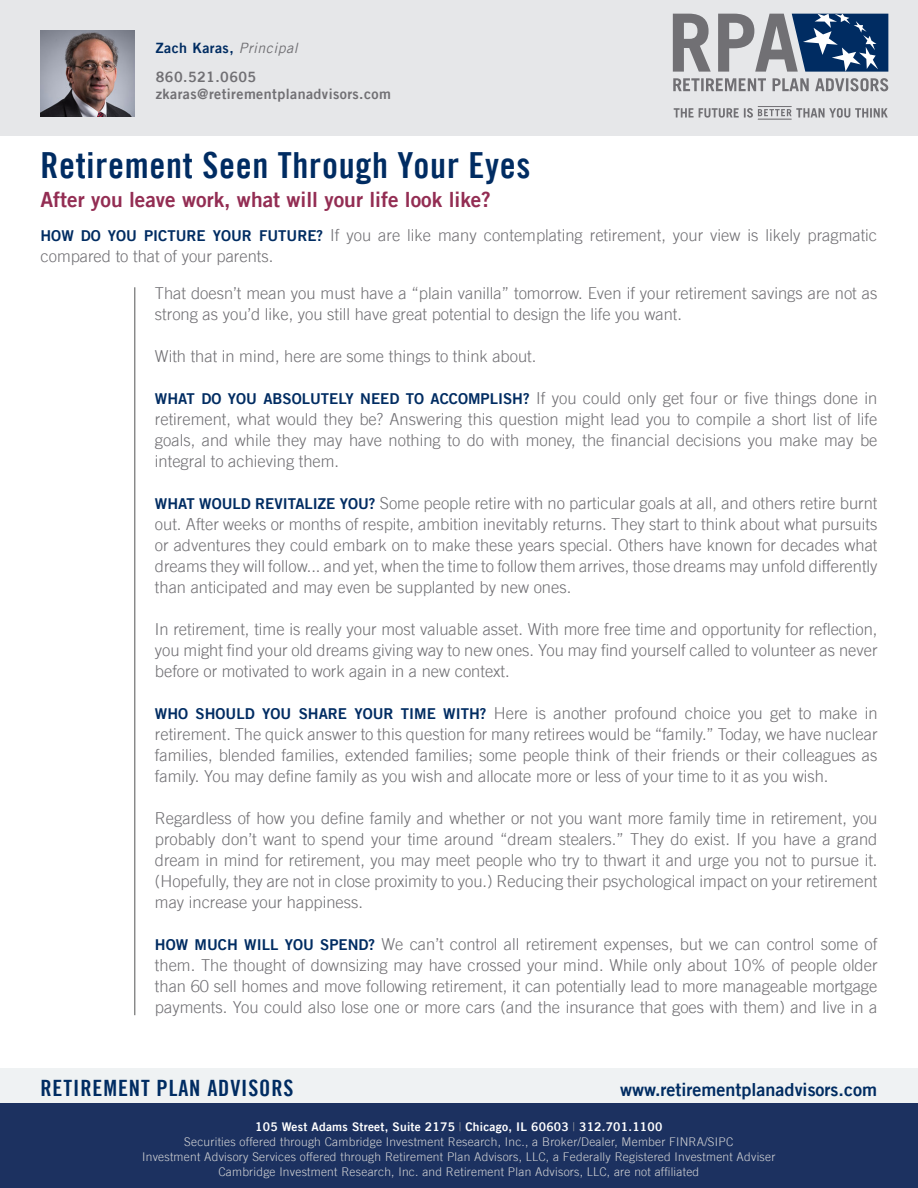
<style>
.page{position:relative;width:918px;height:1188px;background:#fff}
.page>*{position:absolute;margin:0;border:0;box-sizing:border-box;transform-origin:0 0}
.t1{font:36px "Trade Gothic LT Bold Cond Twenty";letter-spacing:.02em;color:#002c62}
.t2{font:22.5px "Trade Gothic LT Bold Cond Twenty";letter-spacing:.04em;color:#002c62}
.t3{font:21px "Trade Gothic LT Bold Two";color:#932d53}
.t4{font:18px "Trade Gothic LT Bold Two";color:#002c62}
.t5{font:300 16.5px/21px "Trade Gothic LT";color:#717074;text-align:justify}
.t6{font:14.25px "Trade Gothic LT Bold Two";letter-spacing:.03em;color:#717074}
.t7{font:14.25px "Trade Gothic LT Bold Two";letter-spacing:.03em;color:#002c62}
.t8{font:300 12px "Trade Gothic LT";letter-spacing:.02em;color:#d1d2d4}
.t9{font:12px "Trade Gothic LT Bold Two";letter-spacing:.02em;color:#fff}
.s1{font-family:"Trade Gothic LT";font-style:italic;color:#717074}
.s2{font-family:"Trade Gothic LT Bold Two";font-weight:400;font-size:15px;color:#002c62}
.s3{font-family:"Trade Gothic LT";font-weight:300;color:#9c9ea0}
</style>
<div class="page">
<div style="left:0;top:0;width:918px;height:135px;background:#e6e7e9"></div>
<svg style="left:673px;top:78px;width:215px;height:13px"></svg>
<svg style="left:673px;top:14px;width:215px;height:58px"></svg>
<svg style="left:674px;top:108px;width:214px;height:10px"></svg>
<hr style="left:758px;top:119px;width:34px;height:1px;background:#717074">
<hr style="left:758px;top:106px;width:34px;height:1px;background:#717074">
<div style="left:0;top:1068px;width:918px;height:120px;background:#eff2f3"></div>
<div style="left:0;top:1103px;width:918px;height:85px;background:#1c3160"></div>
<hr style="left:135px;top:287px;width:1px;height:728px;background:#545555">
<img style="left:40px;top:30px;width:95px;height:86px">
<p class="t7" style="left:156px;top:39px;width:143px">Zach Karas, <span class="s1">Principal</span></p>
<p class="t6" style="left:156px;top:68px;width:102px">860.521.0605</p>
<p class="t6" style="left:156px;top:85px;width:237px">zkaras@retirementplanadvisors.com</p>
<p class="t1" style="left:40px;top:143px;width:492px">Retirement Seen Through Your Eyes</p>
<p class="t3" style="left:40px;top:186px;width:452px">After you leave work, what will your life look like?</p>
<p class="t5" style="left:40px;top:225px;width:838px"><span class="s2">HOW DO YOU PICTURE YOUR FUTURE?</span> If you are like many contemplating retirement, your view is likely pragmatic compared to that of your parents.</p>
<p class="t5" style="left:155px;top:283px;width:724px">That doesn’t mean you must have a “plain vanilla” tomorrow. Even if your retirement savings are not as strong as you’d like, you still have great potential to design the life you want.</p>
<p class="t5" style="left:155px;top:346px;width:383px">With that in mind, here are some things to think about.</p>
<p class="t5" style="left:155px;top:388px;width:724px"><span class="s2">WHAT DO YOU ABSOLUTELY NEED TO ACCOMPLISH?</span> If you could only get four or five things done in retirement, what would they be? Answering this question might lead you to compile a short list of life goals, and while they may have nothing to do with money, the financial decisions you make may be integral to achieving them.</p>
<p class="t5" style="left:155px;top:493px;width:724px"><span class="s2">WHAT WOULD REVITALIZE YOU?</span> Some people retire with no particular goals at all, and others retire burnt out. After weeks or months of respite, ambition inevitably returns. They start to think about what pursuits or adventures they could embark on to make these years special. Others have known for decades what dreams they will follow... and yet, when the time to follow them arrives, those dreams may unfold differently than anticipated and may even be supplanted by new ones.</p>
<p class="t5" style="left:155px;top:619px;width:724px">In retirement, time is really your most valuable asset. With more free time and opportunity for reflection, you might find your old dreams giving way to new ones. You may find yourself called to volunteer as never before or motivated to work again in a new context.</p>
<p class="t5" style="left:155px;top:703px;width:724px"><span class="s2">WHO SHOULD YOU SHARE YOUR TIME WITH?</span> Here is another profound choice you get to make in retirement. The quick answer to this question for many retirees would be “family.” Today, we have nuclear families, blended families, extended families; some people think of their friends or their colleagues as family. You may define family as you wish and allocate more or less of your time to it as you wish.</p>
<p class="t5" style="left:155px;top:808px;width:724px">Regardless of how you define family and whether or not you want more family time in retirement, you probably don’t want to spend your time around “dream stealers.” They do exist. If you have a grand dream in mind for retirement, you may meet people who try to thwart it and urge you not to pursue it. (Hopefully, they are not in close proximity to you.) Reducing their psychological impact on your retirement may increase your happiness.</p>
<p class="t5" style="left:155px;top:934px;width:724px"><span class="s2">HOW MUCH WILL YOU SPEND?</span> We can’t control all retirement expenses, but we can control some of them. The thought of downsizing may have crossed your mind. While only about 10% of people older than 60 sell homes and move following retirement, it can potentially lead to more manageable mortgage payments. You could also lose one or more cars (and the insurance that goes with them) and live in a</p>
<p class="t2" style="left:40px;top:1074px;width:255px">RETIREMENT PLAN ADVISORS</p>
<p class="t4" style="left:620px;top:1078px;width:258px">www.retirementplanadvisors.com</p>
<p class="t9" style="left:255px;top:1119px;width:409px">105 West Adams Street, Suite 2175 <span class="s3">|</span> Chicago, IL 60603 <span class="s3">|</span> 312.701.1100</p>
<p class="t8" style="left:184px;top:1135px;width:551px">Securities offered through Cambridge Investment Research, Inc., a Broker/Dealer, Member FINRA/SIPC</p>
<p class="t8" style="left:142px;top:1150px;width:635px">Investment Advisory Services offered through Retirement Plan Advisors, LLC, a Federally Registered Investment Adviser</p>
<p class="t8" style="left:218px;top:1165px;width:482px">Cambridge Investment Research, Inc. and Retirement Plan Advisors, LLC, are not affiliated</p>
</div>
